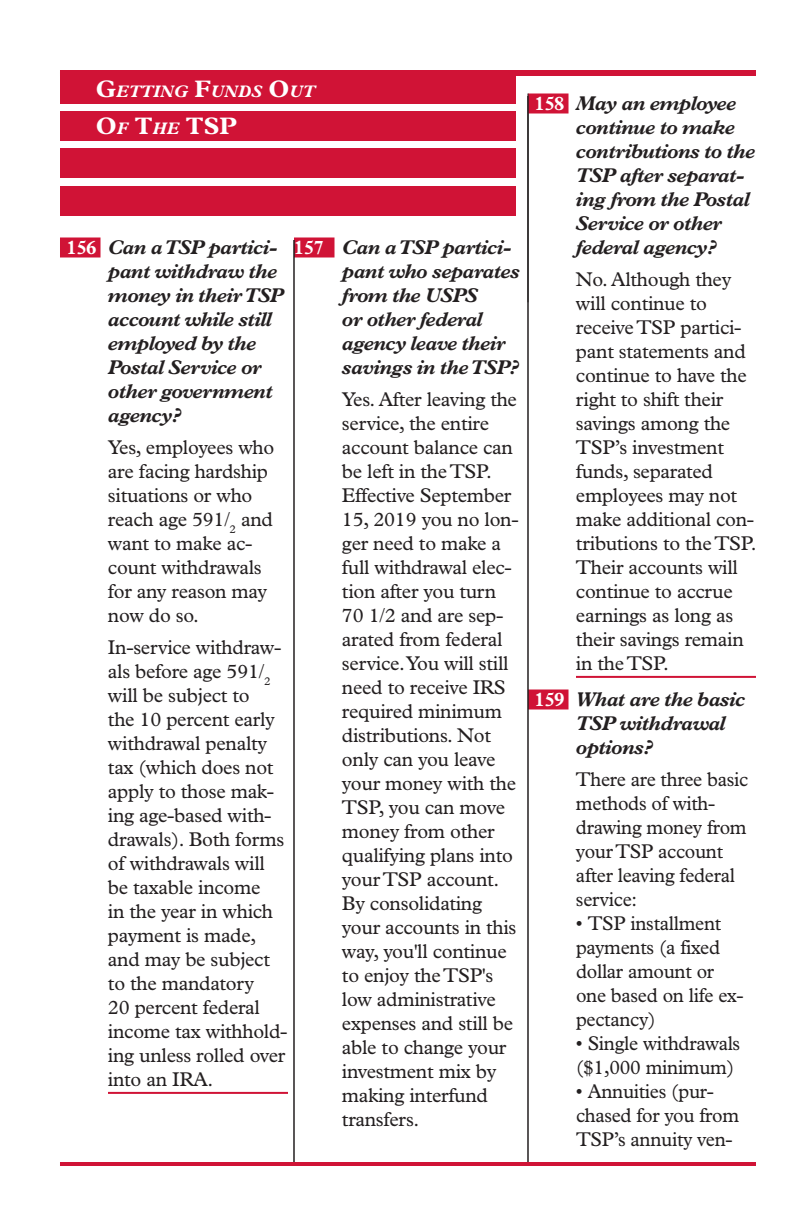
<style>
.page{position:relative;width:792px;height:1224px;background:#fff}
.page>*{position:absolute;margin:0;border:0;box-sizing:border-box;transform-origin:0 0}
.t1{font:700 24px "Plantin MT Pro";color:#fff}
.t2{font:20px/24px "Plantin Std";letter-spacing:-.015em;color:#231f20}
.t3{font:italic 700 20px/24px "Plantin MT Pro";letter-spacing:-.03em;color:#231f20}
.t4{font:italic 700 16.8px "Plantin MT Pro";color:#fff}
.s1{font-style:normal;font-size:24px}
.s2{font-style:italic;font-size:16.8px}
.s3{font-style:normal;color:#fff}
</style>
<div class="page">
<hr style="left:60px;top:72px;width:696px;height:4px;background:#d01336">
<div style="left:60px;top:74px;width:456px;height:30px;background:#d01336"></div>
<div style="left:60px;top:111px;width:456px;height:30px;background:#d01336"></div>
<div style="left:60px;top:148px;width:456px;height:30px;background:#d01336"></div>
<div style="left:60px;top:186px;width:456px;height:30px;background:#d01336"></div>
<div style="left:60px;top:238px;width:41px;height:20px;background:#d01336"></div>
<hr style="left:108px;top:1092px;width:180px;height:2px;background:#d01336">
<div style="left:294px;top:238px;width:41px;height:20px;background:#d01336"></div>
<div style="left:528px;top:94px;width:41px;height:20px;background:#d01336"></div>
<hr style="left:576px;top:676px;width:180px;height:2px;background:#d01336">
<div style="left:528px;top:690px;width:41px;height:20px;background:#d01336"></div>
<hr style="left:527px;top:94px;width:1px;height:1070px;background:#231f20">
<hr style="left:293px;top:240px;width:1px;height:924px;background:#231f20">
<hr style="left:60px;top:70px;width:696px;height:4px;background:#d01336">
<hr style="left:60px;top:1162px;width:696px;height:4px;background:#d01336">
<p class="t4" style="left:96px;top:82px;width:221px"><span class="s1">G</span>ETTING <span class="s1">F</span>UNDS <span class="s1">O</span>UT</p>
<p class="t1" style="left:96px;top:112px;width:142px">O<span class="s2">F</span> T<span class="s2">HE</span> TSP</p>
<p class="t3" style="left:108px;top:235px;width:177px;text-indent:-41px"><span class="s3">156</span> Can a TSP partici&shy;pant withdraw the money in their TSP account while still employed by the<br>Postal Service or other government agency?</p>
<p class="t2" style="left:108px;top:435px;width:168px">Yes, employees who are facing hardship situations or who reach age 591/<sub>2</sub> and want to make ac&shy;count withdrawals for any reason may now do so.</p>
<p class="t2" style="left:108px;top:635px;width:181px">In-service withdraw&shy;als before age 591/<sub>2 </sub>will be subject to<br>the 10 percent early withdrawal penalty tax (which does not apply to those mak&shy;ing age-based with&shy;drawals). Both forms of withdrawals will be taxable income<br>in the year in which payment is made, and may be subject to the mandatory<br>20 percent federal income tax withhold&shy;ing unless rolled over into an IRA.</p>
<p class="t3" style="left:342px;top:235px;width:179px;text-indent:-48px"><span class="s3">157</span> Can a TSP partici&shy;pant who separates from the USPS<br>or other federal agency leave their savings in the TSP?</p>
<p class="t2" style="left:342px;top:387px;width:178px">Yes. After leaving the service, the entire account balance can be left in the TSP.<br>Effective September<br>15, 2019 you no lon&shy;ger need to make a full withdrawal elec&shy;tion after you turn<br>70 1/2 and are sep&shy;arated from federal service. You will still need to receive IRS required minimum distributions. Not only can you leave your money with the<br>TSP, you can move money from other qualifying plans into your TSP account.<br>By consolidating your accounts in this way, you'll continue to enjoy the TSP's low administrative expenses and still be able to change your investment mix by making interfund transfers.</p>
<p class="t3" style="left:576px;top:91px;width:181px;text-indent:-41px"><span class="s3">158</span> May an employee continue to make contributions to the<br>TSP after separat&shy;ing from the Postal<br>Service or other federal agency?</p>
<p class="t2" style="left:576px;top:267px;width:182px">No. Although they will continue to receive TSP partici&shy;pant statements and continue to have the right to shift their savings among the<br>TSP’s investment funds, separated employees may not make additional con&shy;tributions to the TSP.<br>Their accounts will continue to accrue earnings as long as their savings remain in the TSP.</p>
<p class="t3" style="left:576px;top:687px;width:171px;text-indent:-41px"><span class="s3">159</span> What are the basic<br>TSP withdrawal options?</p>
<p class="t2" style="left:576px;top:767px;width:174px">There are three basic methods of with&shy;drawing money from your TSP account after leaving federal service:</p>
<p class="t2" style="left:576px;top:911px;width:169px">• TSP installment payments (a fixed dollar amount or one based on life ex&shy;pectancy)</p>
<p class="t2" style="left:576px;top:1031px;width:166px">• Single withdrawals ($1,000 minimum)</p>
<p class="t2" style="left:576px;top:1079px;width:165px">• Annuities (pur&shy;chased for you from<br>TSP’s annuity ven-</p>
</div>
